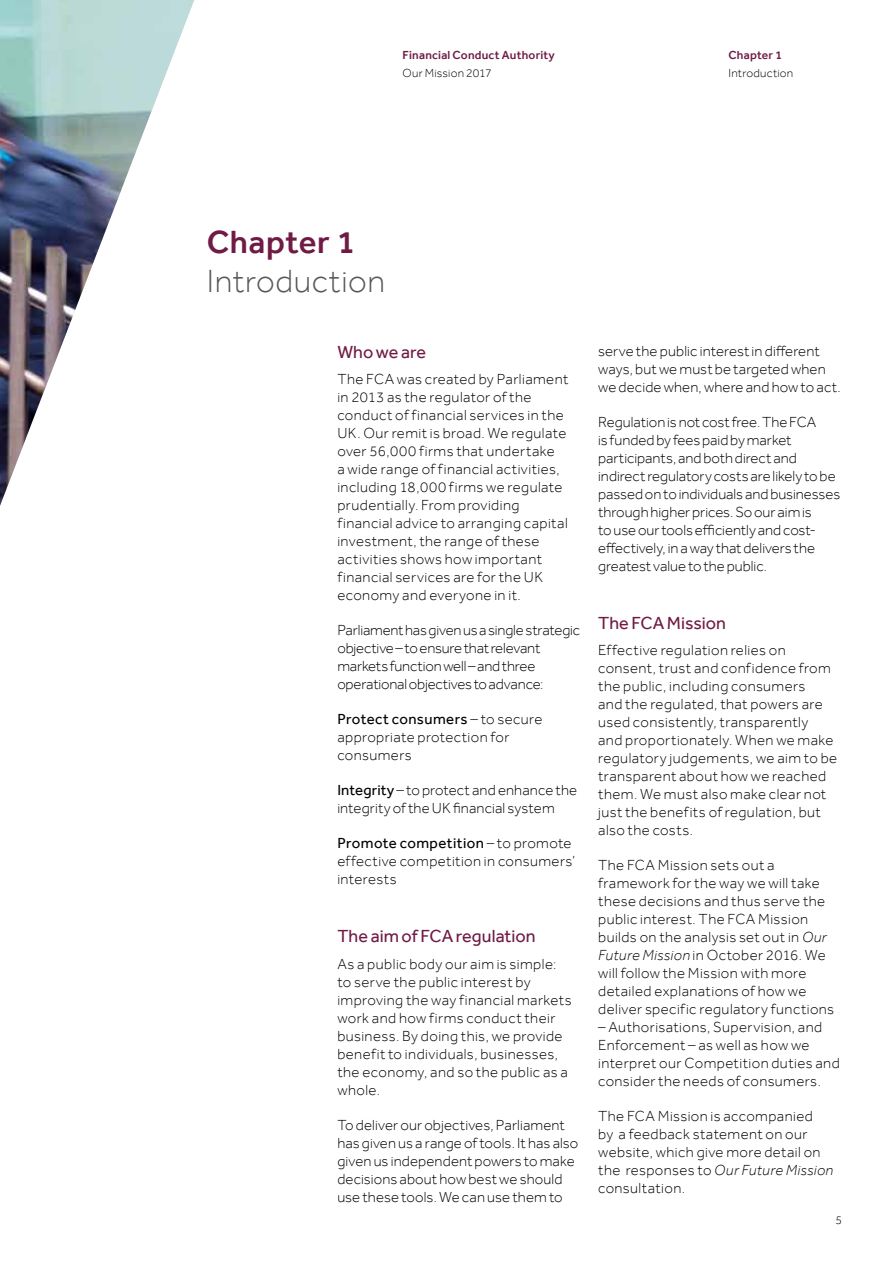
<style>
.page{position:relative;width:893px;height:1263px;background:#fff}
.page>*{position:absolute;margin:0;border:0;box-sizing:border-box;transform-origin:0 0}
.t1{font:300 33px "Effra";letter-spacing:.02em;color:#575756}
.t2{font:500 33px "Effra";letter-spacing:.02em;color:#701b45}
.t3{font:18px "Effra";color:#701b45}
.t4{font:300 15px/18px "Effra";letter-spacing:.02em;color:#000}
.t5{font:300 15px/18px "Effra";color:#000}
.t6{font:300 15px/18px "Effra";letter-spacing:-.01em;color:#000}
.t7{font:500 12px "Effra";letter-spacing:.02em;color:#701b45}
.t8{font:300 12px "Effra";letter-spacing:.015em;color:#000}
.s1{font-weight:400}
.s2{font-style:italic}
</style>
<div class="page">
<img style="left:0;top:0;width:194px;height:506px">
<p class="t7" style="left:403px;top:48px;width:154px">Financial Conduct Authority</p>
<p class="t8" style="left:403px;top:66px;width:91px">Our Mission 2017</p>
<p class="t7" style="left:729px;top:48px;width:55px">Chapter 1</p>
<p class="t8" style="left:729px;top:66px;width:66px">Introduction</p>
<h1 class="t2" style="left:207px;top:222px;width:150px">Chapter 1</h1>
<h1 class="t1" style="left:207px;top:261px;width:180px">Introduction</h1>
<p class="t3" style="left:337px;top:341px;width:90px">Who we are</p>
<p class="t4" style="left:337px;top:370px;width:232px">The FCA was created by Parliament in 2013 as the regulator of the conduct of financial services in the UK. Our remit is broad. We regulate over 56,000 firms that undertake<br>a wide range of financial activities, including 18,000 firms we regulate prudentially. From providing financial advice to arranging capital investment, the range of these activities shows how important financial services are for the UK economy and everyone in it.</p>
<p class="t6" style="left:337px;top:621px;width:244px">Parliament has given us a single strategic objective – to ensure that relevant markets function well – and three operational objectives to advance:</p>
<p class="t4" style="left:337px;top:710px;width:207px"><span class="s1">Protect consumers</span> – to secure appropriate protection for consumers</p>
<p class="t4" style="left:337px;top:781px;width:241px"><span class="s1">Integrity</span> – to protect and enhance the integrity of the UK financial system</p>
<p class="t4" style="left:337px;top:834px;width:239px"><span class="s1">Promote competition</span> – to promote effective competition in consumers’ interests</p>
<p class="t3" style="left:337px;top:925px;width:200px">The aim of FCA regulation</p>
<p class="t4" style="left:337px;top:954px;width:236px">As a public body our aim is simple: to serve the public interest by improving the way financial markets work and how firms conduct their business. By doing this, we provide benefit to individuals, businesses, the economy, and so the public as a whole.</p>
<p class="t4" style="left:337px;top:1115px;width:243px">To deliver our objectives, Parliament has given us a range of tools. It has also given us independent powers to make decisions about how best we should use these tools. We can use them to</p>
<p class="t4" style="left:598px;top:341px;width:244px">serve the public interest in different ways, but we must be targeted when we decide when, where and how to act.</p>
<p class="t5" style="left:598px;top:412px;width:244px">Regulation is not cost free. The FCA<br>is funded by fees paid by market participants, and both direct and indirect regulatory costs are likely to be passed on to individuals and businesses through higher prices. So our aim is<br>to use our tools efficiently and cost&shy;effectively, in a way that delivers the greatest value to the public.</p>
<p class="t3" style="left:598px;top:612px;width:129px">The FCA Mission</p>
<p class="t4" style="left:598px;top:641px;width:241px">Effective regulation relies on consent, trust and confidence from the public, including consumers<br>and the regulated, that powers are used consistently, transparently<br>and proportionately. When we make regulatory judgements, we aim to be transparent about how we reached them. We must also make clear not just the benefits of regulation, but also the costs.</p>
<p class="t4" style="left:598px;top:856px;width:238px">The FCA Mission sets out a framework for the way we will take these decisions and thus serve the public interest. The FCA Mission builds on the analysis set out in <span class="s2">Our Future Mission</span> in October 2016. We will follow the Mission with more detailed explanations of how we deliver specific regulatory functions</p>
<p class="t4" style="left:598px;top:1018px;width:243px">– Authorisations, Supervision, and Enforcement – as well as how we interpret our Competition duties and consider the needs of consumers.</p>
<p class="t4" style="left:598px;top:1107px;width:237px">The FCA Mission is accompanied<br>by a feedback statement on our website, which give more detail on the responses to <span class="s2">Our Future Mission </span>consultation.</p>
<p class="t8" style="left:835px;top:1213px;width:8px">5</p>
</div>
